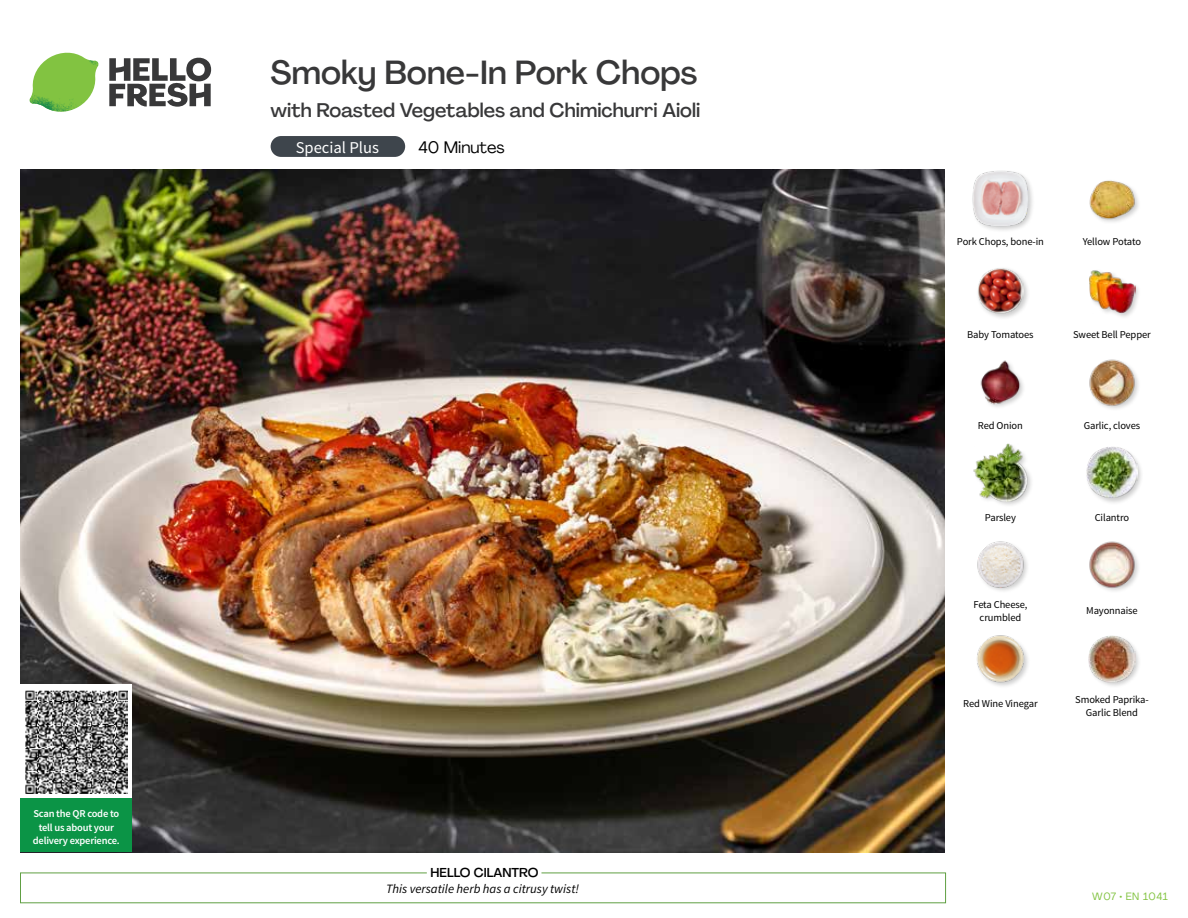
<style>
.page{position:relative;width:1188px;height:918px;background:#fff}
.page>*{position:absolute;margin:0;border:0;box-sizing:border-box;transform-origin:0 0}
.t1{font:500 33px "Agrandir";color:#383839}
.t2{font:500 19.5px "Agrandir";color:#383839}
.t3{font:16.5px "Source Sans Pro";color:#fff}
.t4{font:16.5px "Agrandir";color:#000}
.t5{font:italic 12.75px "Source Sans Pro";color:#000}
.t6{font:500 12.75px "Agrandir";color:#000}
.t7{font:10.5px/13.5px "Source Sans Pro";letter-spacing:-.01em;color:#000;text-align:center}
.t8{font:600 10.5px/13.5px "Source Sans Pro";letter-spacing:-.02em;color:#fff;text-align:center}
.t9{font:10.5px "Agrandir";letter-spacing:.05em;color:#82c341}
</style>
<div class="page">
<svg style="left:109px;top:57px;width:102px;height:50px"></svg>
<svg style="left:34px;top:53px;width:62px;height:40px"></svg>
<img style="left:67px;top:53px;width:32px;height:26px">
<img style="left:33px;top:75px;width:59px;height:11px">
<img style="left:29px;top:79px;width:61px;height:33px">
<img style="left:65px;top:86px;width:27px;height:25px">
<div style="left:20px;top:873px;width:926px;height:30px;border:1px solid #609f43"></div>
<div style="left:427px;top:865px;width:114px;height:15px;background:#fff"></div>
<img style="left:21px;top:170px;width:924px;height:682px">
<div style="left:1087px;top:634px;width:55px;height:55px;background:#000;opacity:.2"></div>
<img style="left:1089px;top:635px;width:46px;height:47px">
<img style="left:977px;top:635px;width:51px;height:51px">
<img style="left:1089px;top:541px;width:50px;height:50px">
<img style="left:977px;top:541px;width:50px;height:50px">
<div style="left:1085px;top:446px;width:59px;height:59px;background:#000;opacity:.2"></div>
<img style="left:1086px;top:447px;width:51px;height:51px">
<div style="left:973px;top:443px;width:61px;height:65px;background:#000;opacity:.2"></div>
<img style="left:973px;top:444px;width:56px;height:57px">
<img style="left:1089px;top:359px;width:50px;height:50px">
<img style="left:980px;top:360px;width:43px;height:47px">
<div style="left:1088px;top:269px;width:53px;height:50px;background:#000;opacity:.2"></div>
<img style="left:1089px;top:269px;width:46px;height:45px">
<div style="left:976px;top:266px;width:55px;height:54px;background:#000;opacity:.2"></div>
<img style="left:977px;top:267px;width:47px;height:47px">
<img style="left:1089px;top:180px;width:50px;height:42px">
<div style="left:972px;top:170px;width:63px;height:63px;background:#000;opacity:.2"></div>
<img style="left:972px;top:170px;width:57px;height:57px">
<div style="left:271px;top:136px;width:134px;height:21px;background:#3e454c;border-radius:10px"></div>
<div style="left:21px;top:684px;width:111px;height:115px;background:#fff"></div>
<img style="left:25px;top:691px;width:103px;height:102px">
<div style="left:21px;top:798px;width:111px;height:54px;background:#0b9446"></div>
<h1 class="t1" style="left:271px;top:52px;width:428px">Smoky Bone-In Pork Chops</h1>
<h2 class="t2" style="left:271px;top:98px;width:431px">with Roasted Vegetables and Chimichurri Aioli</h2>
<h3 class="t4" style="left:418px;top:137px;width:88px">40 Minutes</h3>
<h3 class="t3" style="left:296px;top:137px;width:85px">Special Plus</h3>
<p class="t8" style="left:33px;top:807px;width:88px">Scan the QR code to tell us about your delivery experience.</p>
<p class="t6" style="left:431px;top:864px;width:109px">HELLO CILANTRO</p>
<p class="t5" style="left:386px;top:881px;width:195px">This versatile herb has a citrusy twist!</p>
<p class="t7" style="left:957px;top:235px;width:88px">Pork Chops, bone-in</p>
<p class="t7" style="left:1083px;top:235px;width:60px">Yellow Potato</p>
<p class="t7" style="left:967px;top:328px;width:68px">Baby Tomatoes</p>
<p class="t7" style="left:1073px;top:328px;width:79px">Sweet Bell Pepper</p>
<p class="t7" style="left:978px;top:419px;width:47px">Red Onion</p>
<p class="t7" style="left:1084px;top:419px;width:58px">Garlic, cloves</p>
<p class="t7" style="left:985px;top:511px;width:33px">Parsley</p>
<p class="t7" style="left:1095px;top:511px;width:36px">Cilantro</p>
<p class="t7" style="left:973px;top:598px;width:56px">Feta Cheese, crumbled</p>
<p class="t7" style="left:1086px;top:604px;width:53px">Mayonnaise</p>
<p class="t7" style="left:963px;top:697px;width:76px">Red Wine Vinegar</p>
<p class="t7" style="left:1075px;top:693px;width:75px">Smoked Paprika-<br>Garlic Blend</p>
<p class="t9" style="left:1092px;top:890px;width:77px">W07 • EN 1041</p>
</div>
